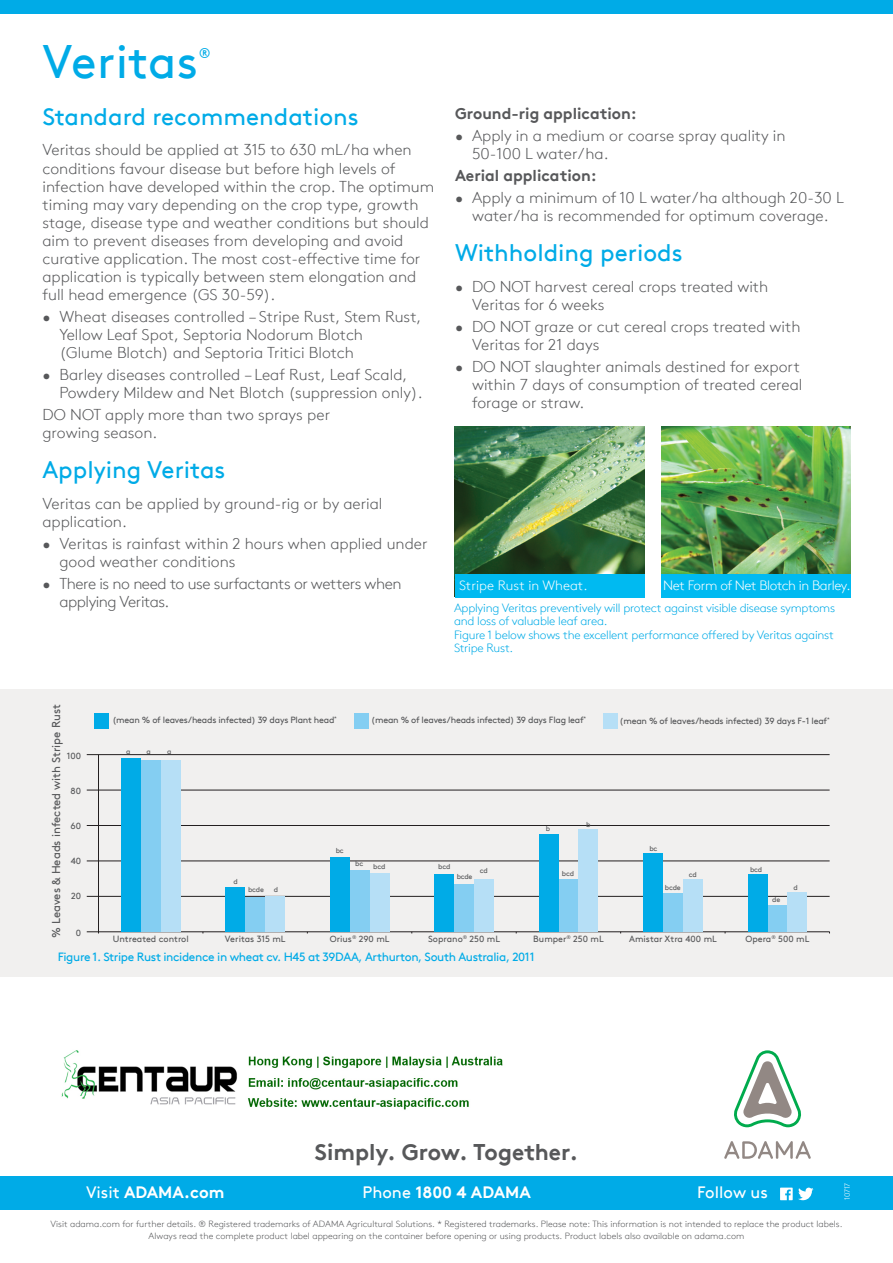
<style>
.page{position:relative;width:893px;height:1263px;background:#fff}
.page>*{position:absolute;margin:0;border:0;box-sizing:border-box;transform-origin:0 0}
.t1{font:46.95px "Brown TT";letter-spacing:.01em;color:#00abe7}
.t2{font:24px "Brown TT";color:#00abe7}
.t3{font:700 22.8px "Brown TT";color:#57585a}
.t4{font:700 16.5px "Brown TT";color:#fff}
.t5{font:16.5px "Brown TT";color:#fff}
.t6{font:300 15.75px/18px "Brown TT";color:#57585a}
.t7{font:300 15.75px/18px "Brown TT";letter-spacing:-.03em;color:#57585a}
.t8{font:700 15.75px "Brown TT";color:#57585a}
.t9{font:14.1px "Brown TT";color:#00abe7}
.t10{font:300 13.5px "Brown TT";letter-spacing:-.03em;color:#fff}
.t11{font:300 13.5px "Brown TT";color:#fff}
.t12{font:300 12px/13.5px "Brown TT";letter-spacing:-.02em;color:#00abe7}
.t13{font:12px "Brown TT";letter-spacing:-.03em;color:#00abe7}
.t14{font:11.4px "Brown TT";color:#57585a}
.t15{font:300 9px/12px "Brown TT";color:#57585a;text-align:center}
.t16{font:9px "Brown TT";letter-spacing:-.025em;color:#57585a}
.t17{font:9px "Brown TT";color:#57585a}
.t18{font:300 7.5px "Brown TT";color:#fff}
.t19{font:7.2px "Brown TT";letter-spacing:-.03em;color:#57585a}
.t20{font:5.25px "Brown TT";color:#57585a}
.s1{font-weight:400}
</style>
<div class="page">
<div style="left:0;top:0;width:893px;height:14px;background:#00abe7"></div>
<img style="left:455px;top:427px;width:189px;height:147px">
<img style="left:661px;top:427px;width:189px;height:147px">
<div style="left:455px;top:574px;width:189px;height:23px;background:#00baf1"></div>
<div style="left:661px;top:574px;width:189px;height:23px;background:#00baf1"></div>
<div style="left:0;top:689px;width:893px;height:288px;background:#f1f0ef"></div>
<hr style="left:98px;top:755px;width:1px;height:178px;background:#231f20">
<hr style="left:87px;top:896px;width:743px;height:1px;background:#231f20">
<hr style="left:87px;top:825px;width:743px;height:1px;background:#231f20">
<hr style="left:87px;top:861px;width:743px;height:1px;background:#231f20">
<hr style="left:87px;top:931px;width:743px;height:1px;background:#231f20">
<hr style="left:87px;top:790px;width:743px;height:1px;background:#231f20">
<hr style="left:87px;top:754px;width:743px;height:1px;background:#231f20">
<div style="left:141px;top:760px;width:20px;height:172px;background:#84cef2"></div>
<div style="left:121px;top:759px;width:20px;height:173px;background:#00abe7"></div>
<div style="left:161px;top:760px;width:20px;height:172px;background:#b6dff6"></div>
<div style="left:245px;top:897px;width:20px;height:35px;background:#84cef2"></div>
<div style="left:225px;top:887px;width:20px;height:45px;background:#00abe7"></div>
<div style="left:265px;top:896px;width:20px;height:36px;background:#b6dff6"></div>
<div style="left:350px;top:870px;width:20px;height:62px;background:#84cef2"></div>
<div style="left:330px;top:857px;width:20px;height:75px;background:#00abe7"></div>
<div style="left:370px;top:873px;width:19px;height:59px;background:#b6dff6"></div>
<div style="left:454px;top:884px;width:20px;height:48px;background:#84cef2"></div>
<div style="left:434px;top:874px;width:20px;height:58px;background:#00abe7"></div>
<div style="left:474px;top:879px;width:20px;height:53px;background:#b6dff6"></div>
<div style="left:559px;top:879px;width:19px;height:53px;background:#84cef2"></div>
<div style="left:539px;top:834px;width:20px;height:98px;background:#00abe7"></div>
<div style="left:578px;top:829px;width:20px;height:103px;background:#b6dff6"></div>
<div style="left:663px;top:893px;width:20px;height:39px;background:#84cef2"></div>
<div style="left:643px;top:854px;width:20px;height:78px;background:#00abe7"></div>
<div style="left:683px;top:879px;width:20px;height:53px;background:#b6dff6"></div>
<div style="left:767px;top:905px;width:20px;height:27px;background:#84cef2"></div>
<div style="left:748px;top:874px;width:19px;height:58px;background:#00abe7"></div>
<div style="left:787px;top:893px;width:20px;height:39px;background:#b6dff6"></div>
<div style="left:604px;top:713px;width:14px;height:16px;background:#b6dff6"></div>
<div style="left:354px;top:713px;width:15px;height:16px;background:#84cef2"></div>
<div style="left:94px;top:713px;width:15px;height:16px;background:#00abe7"></div>
<div style="left:0;top:1176px;width:893px;height:33px;background:#00abe7"></div>
<svg style="left:734px;top:1050px;width:67px;height:77px"></svg>
<svg style="left:724px;top:1141px;width:87px;height:18px"></svg>
<svg style="left:780px;top:1187px;width:33px;height:13px"></svg>
<img style="left:61px;top:1050px;width:442px;height:60px">
<h1 class="t1" style="left:43px;top:34px;width:157px">Veritas</h1>
<p class="t9" style="left:199px;top:45px;width:13px">®</p>
<h2 class="t2" style="left:42px;top:102px;width:318px">Standard recommendations</h2>
<p class="t6" style="left:42px;top:141px;width:393px">Veritas should be applied at 315 to 630 mL/ha when conditions favour disease but before high levels of infection have developed within the crop. The optimum timing may vary depending on the crop type, growth stage, disease type and weather conditions but should aim to prevent diseases from developing and avoid curative application. The most cost-effective time for application is typically between stem elongation and full head emergence (GS 30-59).</p>
<p class="t6" style="left:59px;top:308px;width:363px;text-indent:-17px">• Wheat diseases controlled – Stripe Rust, Stem Rust,<br>Yellow Leaf Spot, Septoria Nodorum Blotch<br>(Glume Blotch) and Septoria Tritici Blotch</p>
<p class="t6" style="left:59px;top:366px;width:365px;text-indent:-17px">• Barley diseases controlled – Leaf Rust, Leaf Scald,<br>Powdery Mildew and Net Blotch (suppression only).</p>
<p class="t6" style="left:42px;top:406px;width:289px">DO NOT apply more than two sprays per growing season.</p>
<h2 class="t2" style="left:42px;top:455px;width:184px">Applying Veritas</h2>
<p class="t6" style="left:42px;top:494px;width:342px">Veritas can be applied by ground-rig or by aerial application.</p>
<p class="t6" style="left:59px;top:535px;width:370px;text-indent:-17px">• Veritas is rainfast within 2 hours when applied under good weather conditions</p>
<p class="t7" style="left:59px;top:575px;width:343px;text-indent:-17px">• There is no need to use surfactants or wetters when applying Veritas.</p>
<p class="t8" style="left:455px;top:103px;width:183px">Ground-rig application:</p>
<p class="t6" style="left:472px;top:127px;width:315px;text-indent:-17px">• Apply in a medium or coarse spray quality in<br>50-100 L water/ha.</p>
<p class="t8" style="left:455px;top:166px;width:143px">Aerial application:</p>
<p class="t6" style="left:455px;top:189px;width:391px;text-align:center">• Apply a minimum of 10 L water/ha although 20-30 L water/ha is recommended for optimum coverage.</p>
<h2 class="t2" style="left:455px;top:238px;width:229px">Withholding periods</h2>
<p class="t6" style="left:472px;top:277px;width:298px;text-indent:-17px">• DO NOT harvest cereal crops treated with<br>Veritas for 6 weeks</p>
<p class="t6" style="left:472px;top:318px;width:330px;text-indent:-17px">• DO NOT graze or cut cereal crops treated with<br>Veritas for 21 days</p>
<p class="t6" style="left:472px;top:358px;width:332px;text-indent:-17px">• DO NOT slaughter animals destined for export within 7 days of consumption of treated cereal forage or straw.</p>
<p class="t10" style="left:663px;top:577px;width:189px">Net Form of Net Blotch in Barley.</p>
<p class="t11" style="left:459px;top:577px;width:130px">Stripe Rust in Wheat.</p>
<p class="t12" style="left:454px;top:601px;width:383px">Applying Veritas preventively will protect against visible disease symptoms and loss of valuable leaf area.<br>Figure 1 below shows the excellent performance offered by Veritas against Stripe Rust.</p>
<p class="t14" style="left:50px;top:938px;width:235px;rotate:-90deg">% Leaves &amp; Heads infected with Stripe Rust</p>
<p class="t16" style="left:371px;top:714px;width:216px">(mean % of leaves/heads infected) 39 days Flag leaf<sup>*</sup></p>
<p class="t16" style="left:112px;top:715px;width:226px">(mean % of leaves/heads infected) 39 days Plant head<sup>*</sup></p>
<p class="t16" style="left:620px;top:715px;width:211px">(mean % of leaves/heads infected) 39 days F-1 leaf<sup>*</sup></p>
<p class="t19" style="left:126px;top:747px;width:6px">a</p>
<p class="t19" style="left:146px;top:747px;width:6px">a</p>
<p class="t19" style="left:167px;top:747px;width:6px">a</p>
<p class="t16" style="left:67px;top:750px;width:16px">100</p>
<p class="t16" style="left:71px;top:785px;width:12px">80</p>
<p class="t19" style="left:586px;top:820px;width:6px">b</p>
<p class="t16" style="left:71px;top:820px;width:12px">60</p>
<p class="t16" style="left:71px;top:856px;width:12px">40</p>
<p class="t19" style="left:546px;top:824px;width:6px">b</p>
<p class="t19" style="left:649px;top:844px;width:9px">bc</p>
<p class="t19" style="left:336px;top:846px;width:9px">bc</p>
<p class="t19" style="left:355px;top:859px;width:9px">bc</p>
<p class="t19" style="left:373px;top:862px;width:14px">bcd</p>
<p class="t19" style="left:438px;top:863px;width:14px">bcd</p>
<p class="t19" style="left:750px;top:865px;width:14px">bcd</p>
<p class="t19" style="left:480px;top:867px;width:9px">cd</p>
<p class="t19" style="left:562px;top:869px;width:14px">bcd</p>
<p class="t19" style="left:689px;top:870px;width:9px">cd</p>
<p class="t19" style="left:457px;top:872px;width:17px">bcde</p>
<p class="t19" style="left:234px;top:877px;width:6px">d</p>
<p class="t19" style="left:665px;top:883px;width:17px">bcde</p>
<p class="t19" style="left:794px;top:883px;width:6px">d</p>
<p class="t19" style="left:248px;top:886px;width:17px">bcde</p>
<p class="t19" style="left:274px;top:886px;width:6px">d</p>
<p class="t16" style="left:71px;top:891px;width:11px">20</p>
<p class="t19" style="left:772px;top:895px;width:10px">de</p>
<p class="t16" style="left:76px;top:928px;width:7px">0</p>
<p class="t17" style="left:225px;top:933px;width:62px">Veritas 315 mL</p>
<p class="t16" style="left:533px;top:933px;width:35px">Bumper</p>
<p class="t20" style="left:567px;top:934px;width:6px">®</p>
<p class="t17" style="left:330px;top:933px;width:61px">Orius<sup>®</sup> 290 mL</p>
<p class="t17" style="left:629px;top:933px;width:89px">Amistar Xtra 400 mL</p>
<p class="t17" style="left:745px;top:933px;width:65px">Opera<sup>®</sup> 500 mL</p>
<p class="t20" style="left:463px;top:934px;width:6px">®</p>
<p class="t16" style="left:470px;top:933px;width:32px">250 mL</p>
<p class="t13" style="left:58px;top:950px;width:478px">Figure 1. Stripe Rust incidence in wheat cv. H45 at 39DAA, Arthurton, South Australia, 2011</p>
<p class="t17" style="left:113px;top:933px;width:78px">Untreated control</p>
<p class="t17" style="left:428px;top:933px;width:36px">Soprano</p>
<p class="t16" style="left:573px;top:933px;width:32px">250 mL</p>
<h3 class="t3" style="left:315px;top:1138px;width:265px">Simply. Grow. Together.</h3>
<p class="t4" style="left:86px;top:1182px;width:140px"><span class="s1">Visit</span> ADAMA.com</p>
<p class="t4" style="left:362px;top:1182px;width:170px"><span class="s1">Phone</span> 1800 4 ADAMA</p>
<p class="t5" style="left:697px;top:1183px;width:72px">Follow us</p>
<p class="t18" style="left:843px;top:1200px;width:19px;rotate:-90deg">10717</p>
<p class="t15" style="left:51px;top:1218px;width:793px">Visit adama.com for further details. ® Registered trademarks of ADAMA Agricultural Solutions. * Registered trademarks. Please note: This information is not intended to replace the product labels.<br>Always read the complete product label appearing on the container before opening or using products. Product labels also available on adama.com</p>
</div>
